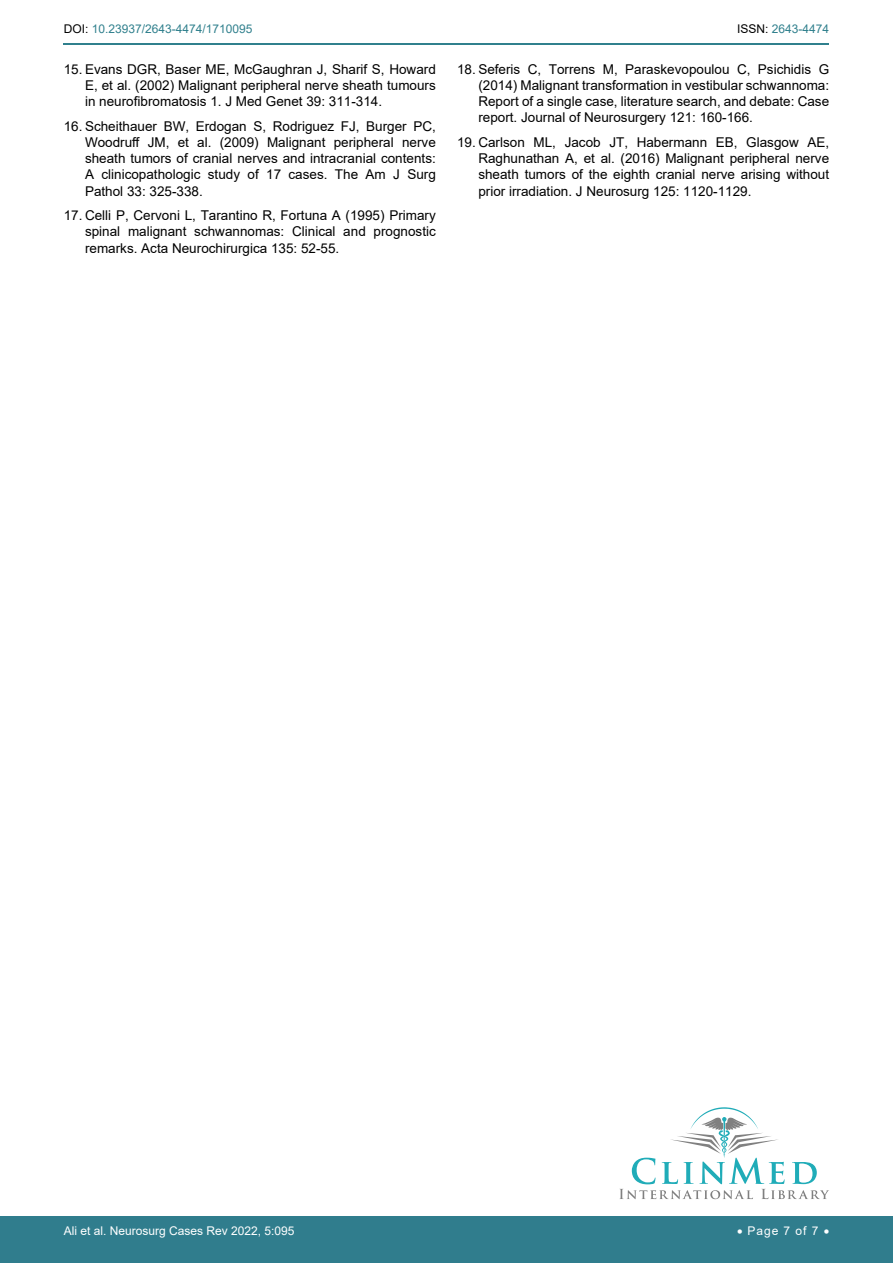
<style>
.page{position:relative;width:893px;height:1263px;background:#fff}
.page>*{position:absolute;margin:0;border:0;box-sizing:border-box;transform-origin:0 0}
.t1{font:13.5px/16.2px "Arial";color:#000;text-align:justify}
.t2{font:12px "Arial";color:#fff}
.t3{font:12px "Arial";color:#30808d}
.s1{color:#000}
</style>
<div class="page">
<hr style="left:64px;top:43px;width:765px;height:2px;background:#30808d">
<div style="left:0;top:1217px;width:893px;height:46px;background:#307d8d"></div>
<svg style="left:619px;top:1107px;width:210px;height:92px"></svg>
<p class="t3" style="left:64px;top:20px;width:190px"><span class="s1">DOI:</span> 10.23937/2643-4474/1710095</p>
<p class="t3" style="left:737px;top:20px;width:94px"><span class="s1">ISSN:</span> 2643-4474</p>
<p class="t1" style="left:85px;top:61px;width:352px;text-indent:-21px">15. Evans DGR, Baser ME, McGaughran J, Sharif S, Howard E, et al. (2002) Malignant peripheral nerve sheath tumours in neurofibromatosis 1. J Med Genet 39: 311-314.</p>
<p class="t1" style="left:85px;top:118px;width:352px;text-indent:-21px">16. Scheithauer BW, Erdogan S, Rodriguez FJ, Burger PC, Woodruff JM, et al. (2009) Malignant peripheral nerve sheath tumors of cranial nerves and intracranial contents:<br>A clinicopathologic study of 17 cases. The Am J Surg Pathol 33: 325-338.</p>
<p class="t1" style="left:85px;top:207px;width:352px;text-indent:-21px">17. Celli P, Cervoni L, Tarantino R, Fortuna A (1995) Primary spinal malignant schwannomas: Clinical and prognostic remarks. Acta Neurochirurgica 135: 52-55.</p>
<p class="t1" style="left:478px;top:61px;width:352px;text-indent:-21px">18. Seferis C, Torrens M, Paraskevopoulou C, Psichidis G (2014) Malignant transformation in vestibular schwannoma:<br>Report of a single case, literature search, and debate: Case report. Journal of Neurosurgery 121: 160-166.</p>
<p class="t1" style="left:478px;top:134px;width:352px;text-indent:-21px">19. Carlson ML, Jacob JT, Habermann EB, Glasgow AE, Raghunathan A, et al. (2016) Malignant peripheral nerve sheath tumors of the eighth cranial nerve arising without prior irradiation. J Neurosurg 125: 1120-1129.</p>
<p class="t2" style="left:64px;top:1223px;width:232px">Ali et al. Neurosurg Cases Rev 2022, 5:095</p>
<p class="t2" style="left:737px;top:1223px;width:94px">• Page 7 of 7 •</p>
</div>
